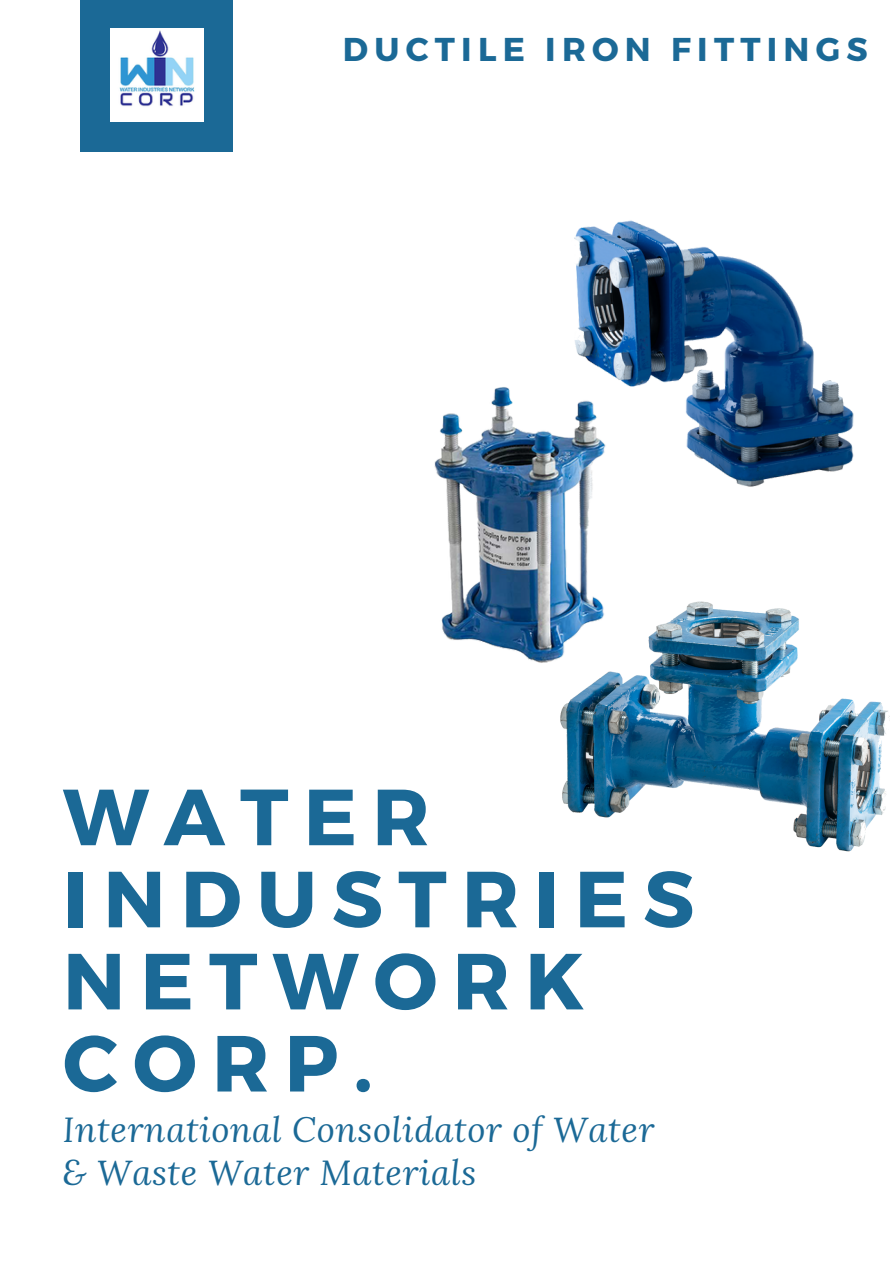
<style>
.page{position:relative;width:893px;height:1264px;background:#fff}
.page>*{position:absolute;margin:0;border:0;box-sizing:border-box;transform-origin:0 0}
.t1{font:700 79.35px/82.1px "Montserrat";letter-spacing:.19em;color:#1b6996}
.t2{font:italic 34.65px/43.8px "Lora";letter-spacing:.02em;color:#1b6996}
.t3{font:700 33px "Montserrat";letter-spacing:.19em;color:#1b6996}
</style>
<div class="page">
<div style="left:80px;top:0;width:152px;height:152px;background:#1b6996"></div>
<img style="left:110px;top:29px;width:93px;height:93px">
<img style="left:574px;top:220px;width:265px;height:167px">
<img style="left:434px;top:378px;width:207px;height:283px">
<img style="left:533px;top:387px;width:357px;height:465px">
<p class="t3" style="left:343px;top:28px;width:526px">DUCTILE IRON FITTINGS</p>
<h1 class="t1" style="left:63px;top:772px;width:633px">WATER<br>INDUSTRIES<br>NETWORK<br>CORP.</h1>
<p class="t2" style="left:63px;top:1106px;width:593px">International Consolidator of Water &amp; Waste Water Materials</p>
</div>
